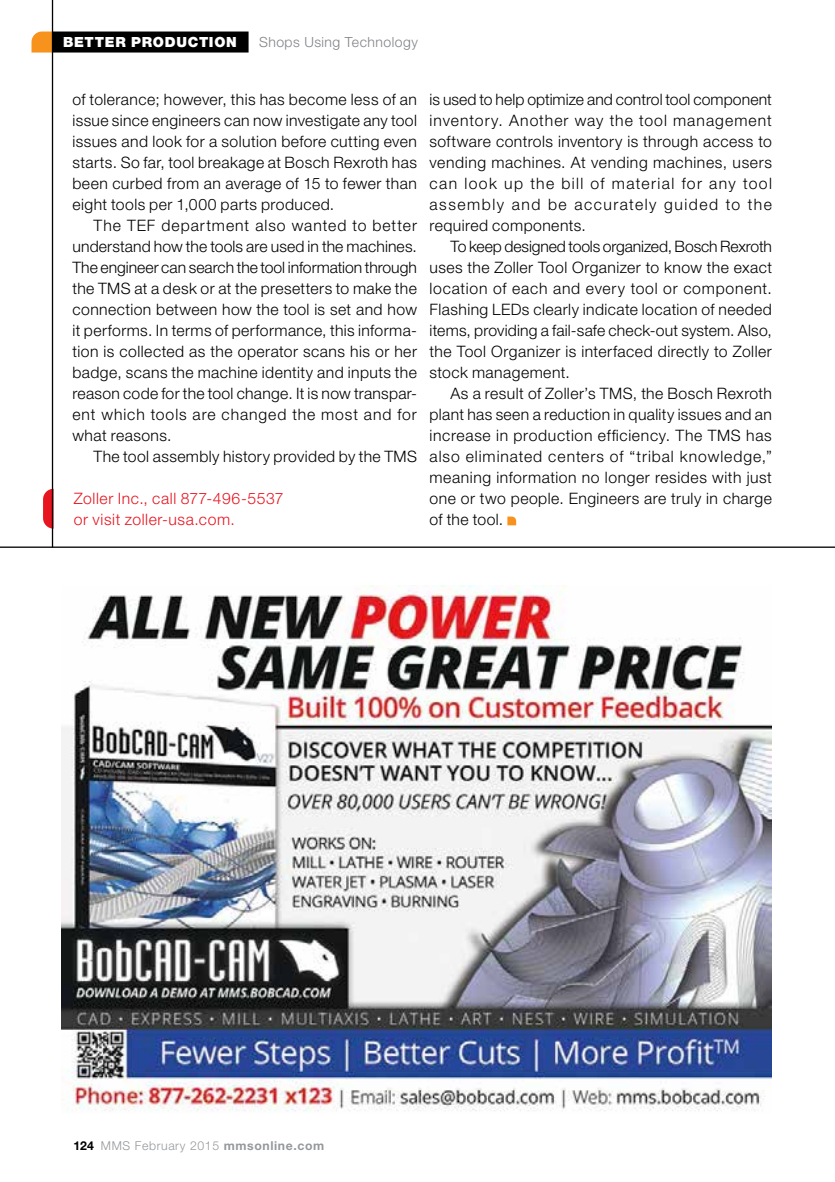
<style>
.page{position:relative;width:835px;height:1182px;background:#fff}
.page>*{position:absolute;margin:0;border:0;box-sizing:border-box;transform-origin:0 0}
.t1{font:300 15.75px "Helvetica Neue LT Std";letter-spacing:.03em;color:#000}
.t2{font:300 15.75px "Helvetica Neue LT Std";letter-spacing:.06em;color:#000}
.t3{font:300 15.75px "Helvetica Neue LT Std";letter-spacing:.065em;color:#000}
.t4{font:300 15.75px/21px "Helvetica Neue LT Std";letter-spacing:.04em;color:#e71520}
.t5{font:300 15.75px "Helvetica Neue LT Std";color:#000}
.t6{font:300 15.75px "Helvetica Neue LT Std";letter-spacing:.005em;color:#000}
.t7{font:300 15.75px "Helvetica Neue LT Std";letter-spacing:.01em;color:#000}
.t8{font:300 15.75px "Helvetica Neue LT Std";letter-spacing:-.005em;color:#000}
.t9{font:300 15.75px "Helvetica Neue LT Std";letter-spacing:.05em;color:#000}
.t10{font:300 15.75px "Helvetica Neue LT Std";letter-spacing:.09em;color:#000}
.t11{font:300 15.75px "Helvetica Neue LT Std";letter-spacing:.095em;color:#000}
.t12{font:300 14px "Helvetica Neue LT Std";letter-spacing:.035em;color:#808387}
.t13{font:900 14px "Helvetica Neue LT Std";letter-spacing:.05em;color:#fff}
.t14{font:300 12.25px "Helvetica Neue LT Std";letter-spacing:.05em;color:#95989c}
.s1{font-weight:700;color:#000}
.s2{font-weight:700}
</style>
<div class="page">
<svg style="left:32px;top:32px;width:20px;height:20px"></svg>
<div style="left:52px;top:32px;width:196px;height:20px;background:#000"></div>
<svg style="left:507px;top:516px;width:9px;height:9px"></svg>
<svg style="left:43px;top:488px;width:11px;height:40px"></svg>
<img style="left:62px;top:585px;width:709px;height:527px">
<hr style="left:52px;top:0;width:1px;height:547px;background:#000">
<hr style="left:0;top:546px;width:835px;height:1px;background:#000">
<p class="t13" style="left:63px;top:34px;width:175px">BETTER PRODUCTION</p>
<p class="t12" style="left:259px;top:37px;width:160px">Shops Using Technology</p>
<p class="t1" style="left:72px;top:94px;width:346px">of tolerance; however, this has become less of an</p>
<p class="t1" style="left:72px;top:115px;width:346px">issue since engineers can now investigate any tool</p>
<p class="t1" style="left:72px;top:136px;width:346px">issues and look for a solution before cutting even</p>
<p class="t1" style="left:72px;top:157px;width:346px">starts. So far, tool breakage at Bosch Rexroth has</p>
<p class="t1" style="left:72px;top:178px;width:346px">been curbed from an average of 15 to fewer than</p>
<p class="t1" style="left:72px;top:199px;width:263px">eight tools per 1,000 parts produced.</p>
<p class="t3" style="left:93px;top:220px;width:325px">The TEF department also wanted to better</p>
<p class="t7" style="left:72px;top:241px;width:346px">understand how the tools are used in the machines.</p>
<p class="t5" style="left:72px;top:262px;width:346px">The engineer can search the tool information through</p>
<p class="t1" style="left:72px;top:283px;width:346px">the TMS at a desk or at the presetters to make the</p>
<p class="t1" style="left:72px;top:304px;width:346px">connection between how the tool is set and how</p>
<p class="t1" style="left:72px;top:325px;width:346px">it performs. In terms of performance, this informa-</p>
<p class="t1" style="left:72px;top:346px;width:346px">tion is collected as the operator scans his or her</p>
<p class="t1" style="left:72px;top:367px;width:346px">badge, scans the machine identity and inputs the</p>
<p class="t1" style="left:72px;top:388px;width:346px">reason code for the tool change. It is now transpar-</p>
<p class="t2" style="left:72px;top:409px;width:346px">ent which tools are changed the most and for</p>
<p class="t1" style="left:72px;top:430px;width:101px">what reasons.</p>
<p class="t1" style="left:93px;top:451px;width:325px">The tool assembly history provided by the TMS</p>
<p class="t4" style="left:74px;top:489px;width:211px">Zoller Inc., call 877-496-5537 or visit zoller-usa.com.</p>
<p class="t6" style="left:429px;top:94px;width:344px">is used to help optimize and control tool component</p>
<p class="t3" style="left:429px;top:115px;width:344px">inventory. Another way the tool management</p>
<p class="t1" style="left:429px;top:136px;width:344px">software controls inventory is through access to</p>
<p class="t1" style="left:429px;top:157px;width:344px">vending machines. At vending machines, users</p>
<p class="t10" style="left:429px;top:178px;width:344px">can look up the bill of material for any tool</p>
<p class="t11" style="left:429px;top:199px;width:344px">assembly and be accurately guided to the</p>
<p class="t1" style="left:429px;top:220px;width:158px">required components.</p>
<p class="t8" style="left:450px;top:241px;width:323px">To keep designed tools organized, Bosch Rexroth</p>
<p class="t1" style="left:429px;top:262px;width:344px">uses the Zoller Tool Organizer to know the exact</p>
<p class="t9" style="left:429px;top:283px;width:344px">location of each and every tool or component.</p>
<p class="t1" style="left:429px;top:304px;width:344px">Flashing LEDs clearly indicate location of needed</p>
<p class="t1" style="left:429px;top:325px;width:344px">items, providing a fail-safe check-out system. Also,</p>
<p class="t1" style="left:429px;top:346px;width:344px">the Tool Organizer is interfaced directly to Zoller</p>
<p class="t1" style="left:429px;top:367px;width:142px">stock management.</p>
<p class="t1" style="left:450px;top:388px;width:323px">As a result of Zoller’s TMS, the Bosch Rexroth</p>
<p class="t1" style="left:429px;top:409px;width:344px">plant has seen a reduction in quality issues and an</p>
<p class="t1" style="left:429px;top:430px;width:344px">increase in production effciency. The TMS has</p>
<p class="t2" style="left:429px;top:451px;width:344px">also eliminated centers of “tribal knowledge,”</p>
<p class="t1" style="left:429px;top:472px;width:344px">meaning information no longer resides with just</p>
<p class="t1" style="left:429px;top:493px;width:344px">one or two people. Engineers are truly in charge</p>
<p class="t1" style="left:429px;top:514px;width:75px">of the tool.</p>
<p class="t14" style="left:74px;top:1141px;width:252px"><span class="s1">124</span> MMS February 2015 <span class="s2">mmsonline.com</span></p>
</div>
